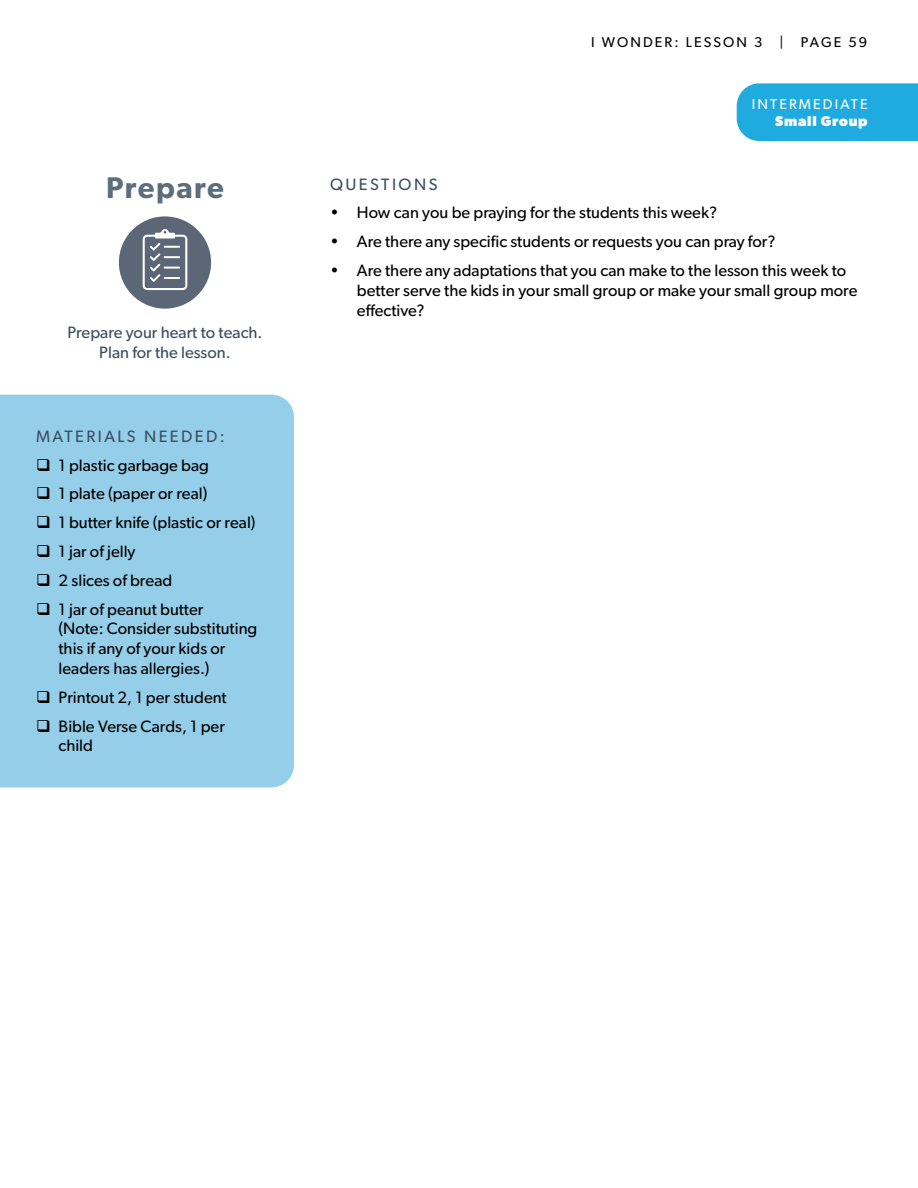
<style>
.page{position:relative;width:918px;height:1188px;background:#fff}
.page>*{position:absolute;margin:0;border:0;box-sizing:border-box;transform-origin:0 0}
.t1{font:600 30px "Gibson";letter-spacing:.05em;color:#5c6e7d}
.t2{font:16.5px/19.8px "Gibson";color:#000}
.t3{font:16.5px/19.8px "Gibson";color:#3b4f61;text-align:center}
.t4{font:16.5px "Gibson";letter-spacing:.15em;color:#3b4f61}
.t5{font:14.25px "Gibson";letter-spacing:.15em;color:#000}
.t6{font:14.25px "Gibson";letter-spacing:.15em;color:#fff}
.t7{font:700 14.25px "Gibson";letter-spacing:.05em;color:#fff}
</style>
<div class="page">
<div style="left:737px;top:83px;width:181px;height:58px;background:#1fabdf"></div>
<div style="left:119px;top:216px;width:92px;height:93px;background:#5b6676;border-radius:50%"></div>
<svg style="left:143px;top:229px;width:44px;height:61px"></svg>
<div style="left:0;top:395px;width:294px;height:392px;background:#95cee9"></div>
<p class="t5" style="left:591px;top:34px;width:277px">I WONDER: LESSON 3 | PAGE 59</p>
<p class="t6" style="left:752px;top:96px;width:117px">INTERMEDIATE</p>
<p class="t7" style="left:775px;top:113px;width:94px">Small Group</p>
<h1 class="t1" style="left:106px;top:170px;width:119px">Prepare</h1>
<p class="t4" style="left:330px;top:174px;width:109px">QUESTIONS</p>
<p class="t2" style="left:330px;top:203px;width:389px">• How can you be praying for the students this week?</p>
<p class="t2" style="left:330px;top:231px;width:447px">• Are there any specific students or requests you can pray for?</p>
<p class="t2" style="left:357px;top:260px;width:502px;text-indent:-27px">• Are there any adaptations that you can make to the lesson this week to better serve the kids in your small group or make your small group more effective?</p>
<p class="t3" style="left:67px;top:323px;width:197px">Prepare your heart to teach.<br>Plan for the lesson.</p>
<p class="t4" style="left:36px;top:426px;width:190px">MATERIALS NEEDED:</p>
<p class="t2" style="left:36px;top:455px;width:174px">❑ 1 plastic garbage bag</p>
<p class="t2" style="left:36px;top:484px;width:173px">❑ 1 plate (paper or real)</p>
<p class="t2" style="left:36px;top:512px;width:221px">❑ 1 butter knife (plastic or real)</p>
<p class="t2" style="left:36px;top:541px;width:101px">❑ 1 jar of jelly</p>
<p class="t2" style="left:36px;top:570px;width:138px">❑ 2 slices of bread</p>
<p class="t2" style="left:59px;top:599px;width:200px;text-indent:-23px">❑ 1 jar of peanut butter<br>(Note: Consider substituting this if any of your kids or leaders has allergies.)</p>
<p class="t2" style="left:36px;top:687px;width:192px">❑ Printout 2, 1 per student</p>
<p class="t2" style="left:59px;top:716px;width:168px;text-indent:-23px">❑ Bible Verse Cards, 1 per child</p>
</div>
